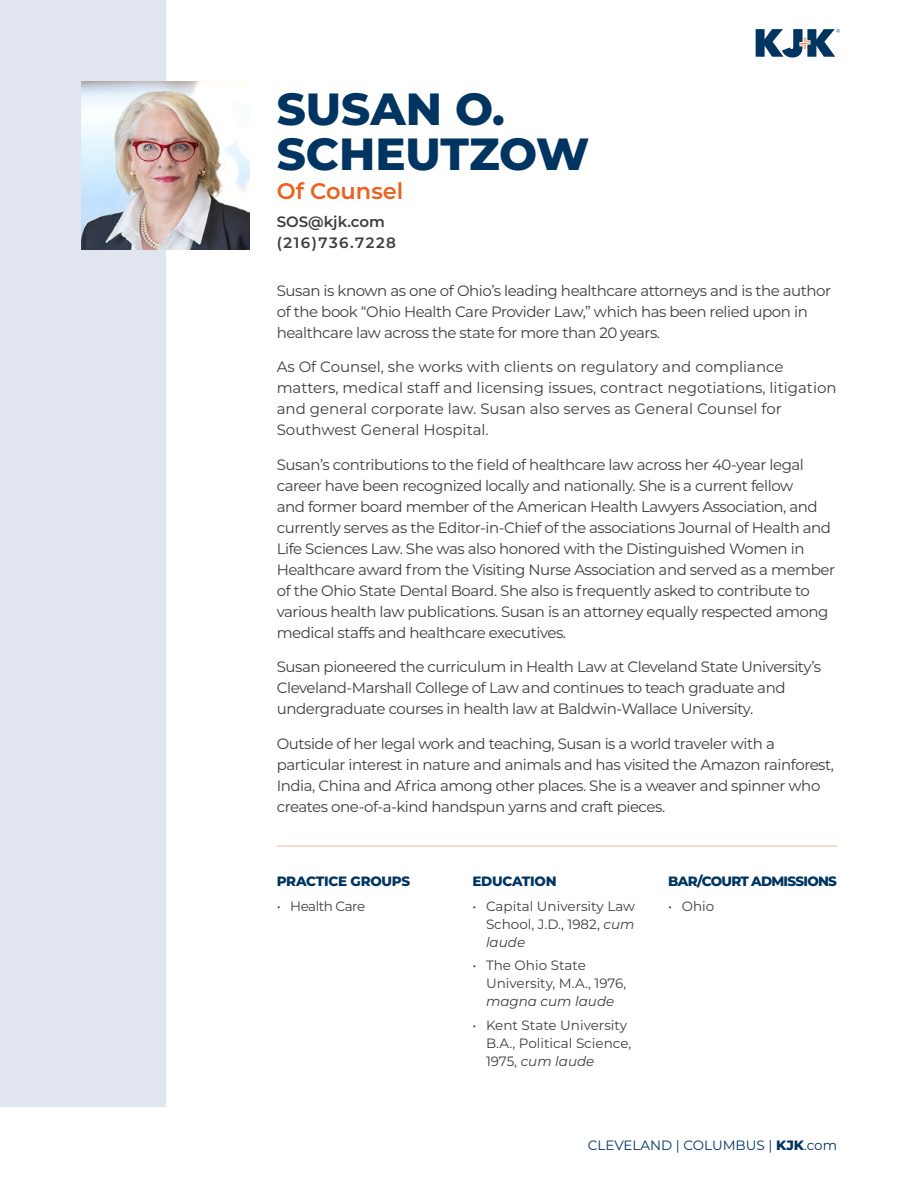
<style>
.page{position:relative;width:918px;height:1188px;background:#fff}
.page>*{position:absolute;margin:0;border:0;box-sizing:border-box;transform-origin:0 0}
.t1{font:800 45px/45px "Montserrat";color:#003461}
.t2{font:600 22.5px "Montserrat";color:#ea611d}
.t3{font:15px/21px "Montserrat";letter-spacing:-.03em;color:#3e3d40}
.t4{font:15px/21px "Montserrat";color:#3e3d40}
.t5{font:600 15px/21px "Montserrat";letter-spacing:.09em;color:#3e3d40}
.t6{font:13.5px/18px "Montserrat";color:#3e3d40}
.t7{font:13.5px "Montserrat";color:#003461}
.t8{font:800 13.5px "Montserrat";letter-spacing:-.03em;color:#003461}
.t9{font:800 13.5px "Montserrat";letter-spacing:-.055em;color:#003461}
.t10{font:italic 13.5px "Montserrat";color:#3e3d40}
.t11{font:13.5px "Montserrat";letter-spacing:-.035em;color:#3e3d40}
.s1{font-style:italic}
.s2{font-weight:800}
</style>
<div class="page">
<div style="left:0;top:0;width:165px;height:1107px;background:#e0e5f0"></div>
<svg style="left:756px;top:29px;width:84px;height:29px"></svg>
<hr style="left:277px;top:845px;width:560px;height:2px;background:#f9d0bb">
<img style="left:81px;top:81px;width:169px;height:169px">
<h1 class="t1" style="left:277px;top:84px;width:314px">SUSAN O.<br>SCHEUTZOW</h1>
<h2 class="t2" style="left:277px;top:175px;width:128px">Of Counsel</h2>
<p class="t5" style="left:277px;top:210px;width:121px">SOS@kjk.com (216)736.7228</p>
<p class="t3" style="left:277px;top:279px;width:556px">Susan is known as one of Ohio’s leading healthcare attorneys and is the author of the book “Ohio Health Care Provider Law,” which has been relied upon in healthcare law across the state for more than 20 years.</p>
<p class="t4" style="left:277px;top:356px;width:561px">As Of Counsel, she works with clients on regulatory and compliance matters, medical staff and licensing issues, contract negotiations, litigation and general corporate law. Susan also serves as General Counsel for Southwest General Hospital.</p>
<p class="t3" style="left:277px;top:453px;width:560px">Susan’s contributions to the field of healthcare law across her 40-year legal career have been recognized locally and nationally. She is a current fellow<br>and former board member of the American Health Lawyers Association, and currently serves as the Editor-in-Chief of the associations Journal of Health and Life Sciences Law. She was also honored with the Distinguished Women in Healthcare award from the Visiting Nurse Association and served as a member of the Ohio State Dental Board. She also is frequently asked to contribute to various health law publications. Susan is an attorney equally respected among medical staffs and healthcare executives.</p>
<p class="t3" style="left:277px;top:656px;width:546px">Susan pioneered the curriculum in Health Law at Cleveland State University’s<br>Cleveland-Marshall College of Law and continues to teach graduate and undergraduate courses in health law at Baldwin-Wallace University.</p>
<p class="t3" style="left:277px;top:732px;width:559px">Outside of her legal work and teaching, Susan is a world traveler with a particular interest in nature and animals and has visited the Amazon rainforest, India, China and Africa among other places. She is a weaver and spinner who creates one-of-a-kind handspun yarns and craft pieces.</p>
<p class="t8" style="left:277px;top:871px;width:135px">PRACTICE GROUPS</p>
<p class="t11" style="left:277px;top:897px;width:90px">• Health Care</p>
<p class="t8" style="left:472px;top:871px;width:86px">EDUCATION</p>
<p class="t6" style="left:486px;top:897px;width:151px;text-align:justify;text-indent:-14px">• Capital University Law School, J.D., 1982, <span class="s1">cum laude</span></p>
<p class="t6" style="left:486px;top:956px;width:142px;text-indent:-14px">• The Ohio State<br>University, M.A., 1976,</p>
<p class="t10" style="left:486px;top:992px;width:130px">magna cum laude</p>
<p class="t6" style="left:486px;top:1015px;width:147px;text-indent:-14px">• Kent State University<br>B.A., Political Science,<br>1975, <span class="s1">cum laude</span></p>
<p class="t9" style="left:668px;top:871px;width:170px">BAR/COURT ADMISSIONS</p>
<p class="t6" style="left:668px;top:897px;width:48px">• Ohio</p>
<p class="t7" style="left:588px;top:1135px;width:251px">CLEVELAND | COLUMBUS | <span class="s2">KJK</span>.com</p>
</div>
